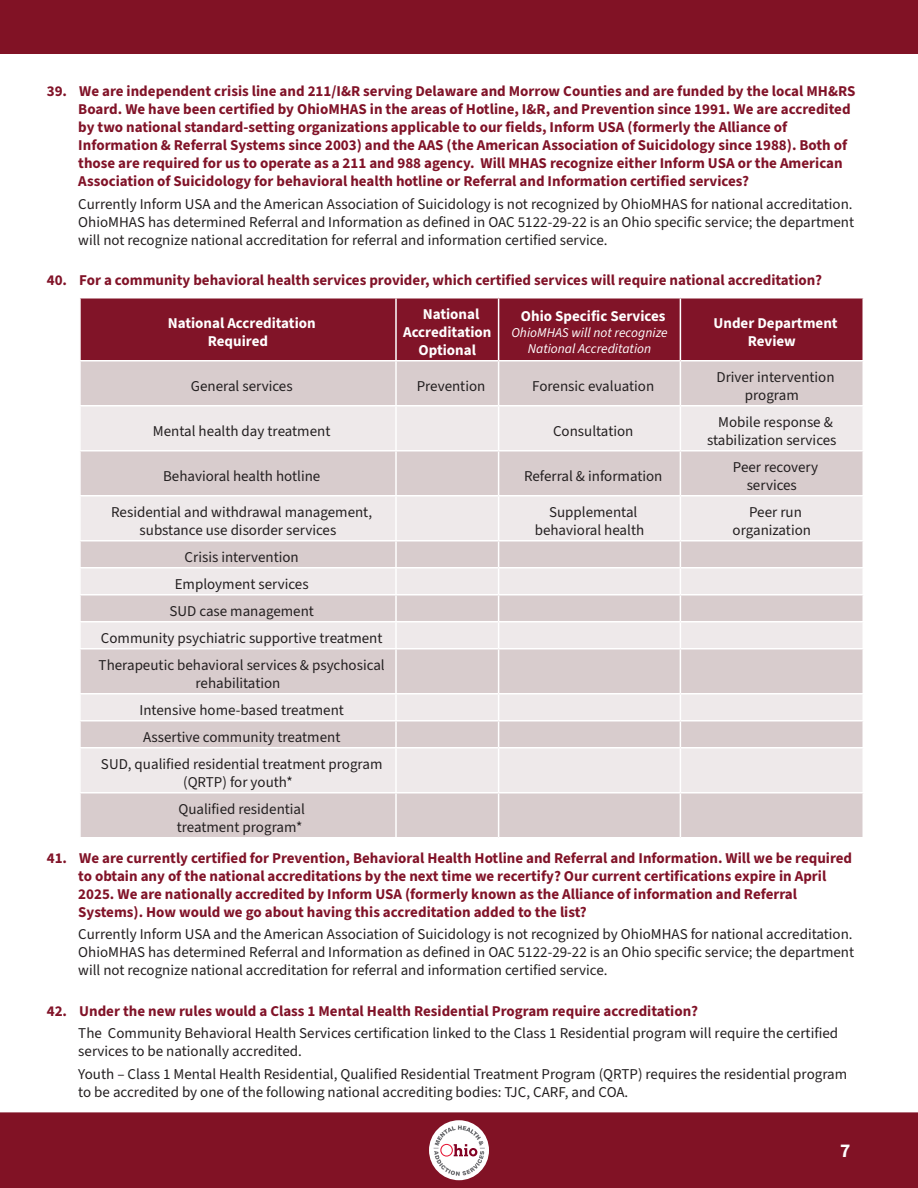
<style>
.page{position:relative;width:918px;height:1188px;background:#fff}
.page>*{position:absolute;margin:0;border:0;box-sizing:border-box;transform-origin:0 0}
.t1{font:700 19.5px "Source Sans 3";color:#fff}
.t2{font:15px/18px "Source Sans 3";color:#231f20;text-align:center}
.t3{font:700 15px/18px "Source Sans 3";color:#811328}
.t4{font:700 15px/18px "Source Sans 3";color:#fff;text-align:center}
.t5{font:italic 13.5px/16.2px "Source Sans 3";color:#fff;text-align:center}
</style>
<div class="page">
<div style="left:1px;top:1px;width:916px;height:52px;background:#811225"></div>
<div style="left:0;top:0;width:918px;height:54px;border:2px solid #811225"></div>
<div style="left:1px;top:1113px;width:916px;height:74px;background:#811225"></div>
<div style="left:0;top:1112px;width:918px;height:76px;border:2px solid #811225"></div>
<div style="left:429px;top:1120px;width:60px;height:60px;background:#fff;border-radius:50%"></div>
<svg style="left:434px;top:1125px;width:51px;height:51px"></svg>
<div style="left:81px;top:298px;width:781px;height:62px;background:#811428"></div>
<div style="left:81px;top:362px;width:781px;height:43px;background:#d8cccd"></div>
<div style="left:81px;top:406px;width:781px;height:386px;background:#eee9ea"></div>
<div style="left:81px;top:452px;width:781px;height:43px;background:#d8cccd"></div>
<div style="left:81px;top:794px;width:781px;height:43px;background:#d8cccd"></div>
<hr style="left:395px;top:298px;width:2px;height:62px;background:#fff">
<hr style="left:395px;top:362px;width:2px;height:43px;background:#fff">
<hr style="left:395px;top:406px;width:2px;height:44px;background:#fff">
<hr style="left:395px;top:452px;width:2px;height:43px;background:#fff">
<hr style="left:395px;top:496px;width:2px;height:44px;background:#fff">
<hr style="left:395px;top:748px;width:2px;height:44px;background:#fff">
<hr style="left:395px;top:794px;width:2px;height:43px;background:#fff">
<hr style="left:498px;top:298px;width:1px;height:62px;background:#fff">
<hr style="left:498px;top:362px;width:1px;height:43px;background:#fff">
<hr style="left:498px;top:406px;width:1px;height:44px;background:#fff">
<hr style="left:498px;top:452px;width:1px;height:43px;background:#fff">
<hr style="left:498px;top:496px;width:1px;height:44px;background:#fff">
<hr style="left:498px;top:748px;width:1px;height:44px;background:#fff">
<hr style="left:498px;top:794px;width:1px;height:43px;background:#fff">
<hr style="left:680px;top:298px;width:1px;height:62px;background:#fff">
<hr style="left:680px;top:362px;width:1px;height:43px;background:#fff">
<hr style="left:680px;top:406px;width:1px;height:44px;background:#fff">
<hr style="left:680px;top:452px;width:1px;height:43px;background:#fff">
<hr style="left:680px;top:496px;width:1px;height:44px;background:#fff">
<svg style="left:81px;top:542px;width:782px;height:205px;background:#e1d7d8"></svg>
<hr style="left:680px;top:748px;width:1px;height:44px;background:#fff">
<hr style="left:680px;top:794px;width:1px;height:43px;background:#fff">
<hr style="left:79px;top:450px;width:317px;height:2px;background:#fff">
<hr style="left:396px;top:450px;width:103px;height:2px;background:#fff">
<hr style="left:499px;top:450px;width:181px;height:2px;background:#fff">
<hr style="left:680px;top:450px;width:184px;height:2px;background:#fff">
<hr style="left:79px;top:495px;width:317px;height:1px;background:#fff">
<hr style="left:396px;top:495px;width:103px;height:1px;background:#fff">
<hr style="left:499px;top:495px;width:181px;height:1px;background:#fff">
<hr style="left:680px;top:495px;width:184px;height:1px;background:#fff">
<hr style="left:79px;top:540px;width:317px;height:2px;background:#fff">
<hr style="left:396px;top:540px;width:103px;height:2px;background:#fff">
<hr style="left:499px;top:540px;width:181px;height:2px;background:#fff">
<hr style="left:680px;top:540px;width:184px;height:2px;background:#fff">
<hr style="left:862px;top:542px;width:2px;height:25px;background:#fff">
<hr style="left:79px;top:567px;width:317px;height:1px;background:#fff">
<hr style="left:396px;top:567px;width:103px;height:1px;background:#fff">
<hr style="left:499px;top:567px;width:181px;height:1px;background:#fff">
<hr style="left:680px;top:567px;width:184px;height:1px;background:#fff">
<hr style="left:79px;top:594px;width:317px;height:2px;background:#fff">
<hr style="left:396px;top:594px;width:103px;height:2px;background:#fff">
<hr style="left:499px;top:594px;width:181px;height:2px;background:#fff">
<hr style="left:680px;top:594px;width:184px;height:2px;background:#fff">
<hr style="left:862px;top:596px;width:2px;height:25px;background:#fff">
<hr style="left:79px;top:621px;width:317px;height:1px;background:#fff">
<hr style="left:396px;top:621px;width:103px;height:1px;background:#fff">
<hr style="left:499px;top:621px;width:181px;height:1px;background:#fff">
<hr style="left:680px;top:621px;width:184px;height:1px;background:#fff">
<hr style="left:79px;top:648px;width:317px;height:2px;background:#fff">
<hr style="left:396px;top:648px;width:103px;height:2px;background:#fff">
<hr style="left:499px;top:648px;width:181px;height:2px;background:#fff">
<hr style="left:680px;top:648px;width:184px;height:2px;background:#fff">
<hr style="left:862px;top:650px;width:2px;height:43px;background:#fff">
<hr style="left:79px;top:693px;width:317px;height:1px;background:#fff">
<hr style="left:396px;top:693px;width:103px;height:1px;background:#fff">
<hr style="left:499px;top:693px;width:181px;height:1px;background:#fff">
<hr style="left:680px;top:693px;width:184px;height:1px;background:#fff">
<hr style="left:79px;top:720px;width:317px;height:2px;background:#fff">
<hr style="left:396px;top:720px;width:103px;height:2px;background:#fff">
<hr style="left:499px;top:720px;width:181px;height:2px;background:#fff">
<hr style="left:680px;top:720px;width:184px;height:2px;background:#fff">
<hr style="left:862px;top:722px;width:2px;height:25px;background:#fff">
<hr style="left:79px;top:747px;width:317px;height:1px;background:#fff">
<hr style="left:396px;top:747px;width:103px;height:1px;background:#fff">
<hr style="left:499px;top:747px;width:181px;height:1px;background:#fff">
<hr style="left:680px;top:747px;width:184px;height:1px;background:#fff">
<p class="t3" style="left:78px;top:82px;width:779px;text-indent:-32px">39. We are independent crisis line and 211/I&amp;R serving Delaware and Morrow Counties and are funded by the local MH&amp;RS Board. We have been certified by OhioMHAS in the areas of Hotline, I&amp;R, and Prevention since 1991. We are accredited by two national standard-setting organizations applicable to our fields, Inform USA (formerly the Alliance of Information &amp; Referral Systems since 2003) and the AAS (the American Association of Suicidology since 1988). Both of those are required for us to operate as a 211 and 988 agency. Will MHAS recognize either Inform USA or the American Association of Suicidology for behavioral health hotline or Referral and Information certified services?</p>
<p class="t2" style="left:78px;top:195px;width:777px;text-align:justify">Currently Inform USA and the American Association of Suicidology is not recognized by OhioMHAS for national accreditation.<br>OhioMHAS has determined Referral and Information as defined in OAC 5122-29-22 is an Ohio specific service; the department will not recognize national accreditation for referral and information certified service.</p>
<p class="t3" style="left:47px;top:271px;width:777px">40. For a community behavioral health services provider, which certified services will require national accreditation?</p>
<p class="t4" style="left:168px;top:314px;width:149px">National Accreditation<br>Required</p>
<p class="t4" style="left:403px;top:305px;width:90px">National<br>Accreditation<br>Optional</p>
<p class="t4" style="left:521px;top:307px;width:146px">Ohio Specific Services</p>
<p class="t5" style="left:511px;top:324px;width:158px">OhioMHAS will not recognize<br>National Accreditation</p>
<p class="t4" style="left:713px;top:314px;width:126px">Under Department<br>Review</p>
<p class="t2" style="left:191px;top:377px;width:103px">General services</p>
<p class="t2" style="left:417px;top:377px;width:70px">Prevention</p>
<p class="t2" style="left:532px;top:377px;width:124px">Forensic evaluation</p>
<p class="t2" style="left:716px;top:368px;width:120px">Driver intervention program</p>
<p class="t2" style="left:153px;top:422px;width:179px">Mental health day treatment</p>
<p class="t2" style="left:553px;top:422px;width:82px">Consultation</p>
<p class="t2" style="left:707px;top:413px;width:131px">Mobile response &amp; stabilization services</p>
<p class="t2" style="left:163px;top:467px;width:159px">Behavioral health hotline</p>
<p class="t2" style="left:524px;top:467px;width:140px">Referral &amp; information</p>
<p class="t2" style="left:733px;top:458px;width:87px">Peer recovery services</p>
<p class="t2" style="left:111px;top:503px;width:262px">Residential and withdrawal management, substance use disorder services</p>
<p class="t2" style="left:535px;top:503px;width:111px">Supplemental behavioral health</p>
<p class="t2" style="left:733px;top:503px;width:80px">Peer run organization</p>
<p class="t2" style="left:185px;top:548px;width:116px">Crisis intervention</p>
<p class="t2" style="left:175px;top:575px;width:135px">Employment services</p>
<p class="t2" style="left:169px;top:602px;width:146px">SUD case management</p>
<p class="t2" style="left:101px;top:629px;width:283px">Community psychiatric supportive treatment</p>
<p class="t2" style="left:99px;top:656px;width:288px">Therapeutic behavioral services &amp; psychosical rehabilitation</p>
<p class="t2" style="left:139px;top:701px;width:206px">Intensive home-based treatment</p>
<p class="t2" style="left:143px;top:728px;width:199px">Assertive community treatment</p>
<p class="t2" style="left:101px;top:755px;width:283px">SUD, qualified residential treatment program (QRTP) for youth*</p>
<p class="t2" style="left:177px;top:800px;width:130px;text-align:left">Qualified residential treatment program*</p>
<p class="t3" style="left:78px;top:849px;width:775px;text-indent:-32px">41. We are currently certified for Prevention, Behavioral Health Hotline and Referral and Information. Will we be required to obtain any of the national accreditations by the next time we recertify? Our current certifications expire in April 2025. We are nationally accredited by Inform USA (formerly known as the Alliance of information and Referral Systems). How would we go about having this accreditation added to the list?</p>
<p class="t2" style="left:78px;top:925px;width:777px;text-align:justify">Currently Inform USA and the American Association of Suicidology is not recognized by OhioMHAS for national accreditation.<br>OhioMHAS has determined Referral and Information as defined in OAC 5122-29-22 is an Ohio specific service; the department will not recognize national accreditation for referral and information certified service.</p>
<p class="t3" style="left:47px;top:1002px;width:653px">42. Under the new rules would a Class 1 Mental Health Residential Program require accreditation?</p>
<p class="t2" style="left:78px;top:1024px;width:761px;text-align:left">The Community Behavioral Health Services certification linked to the Class 1 Residential program will require the certified services to be nationally accredited.</p>
<p class="t2" style="left:78px;top:1065px;width:770px;text-align:left">Youth – Class 1 Mental Health Residential, Qualified Residential Treatment Program (QRTP) requires the residential program to be accredited by one of the following national accrediting bodies: TJC, CARF, and COA.</p>
<p class="t1" style="left:840px;top:1138px;width:12px">7</p>
</div>
